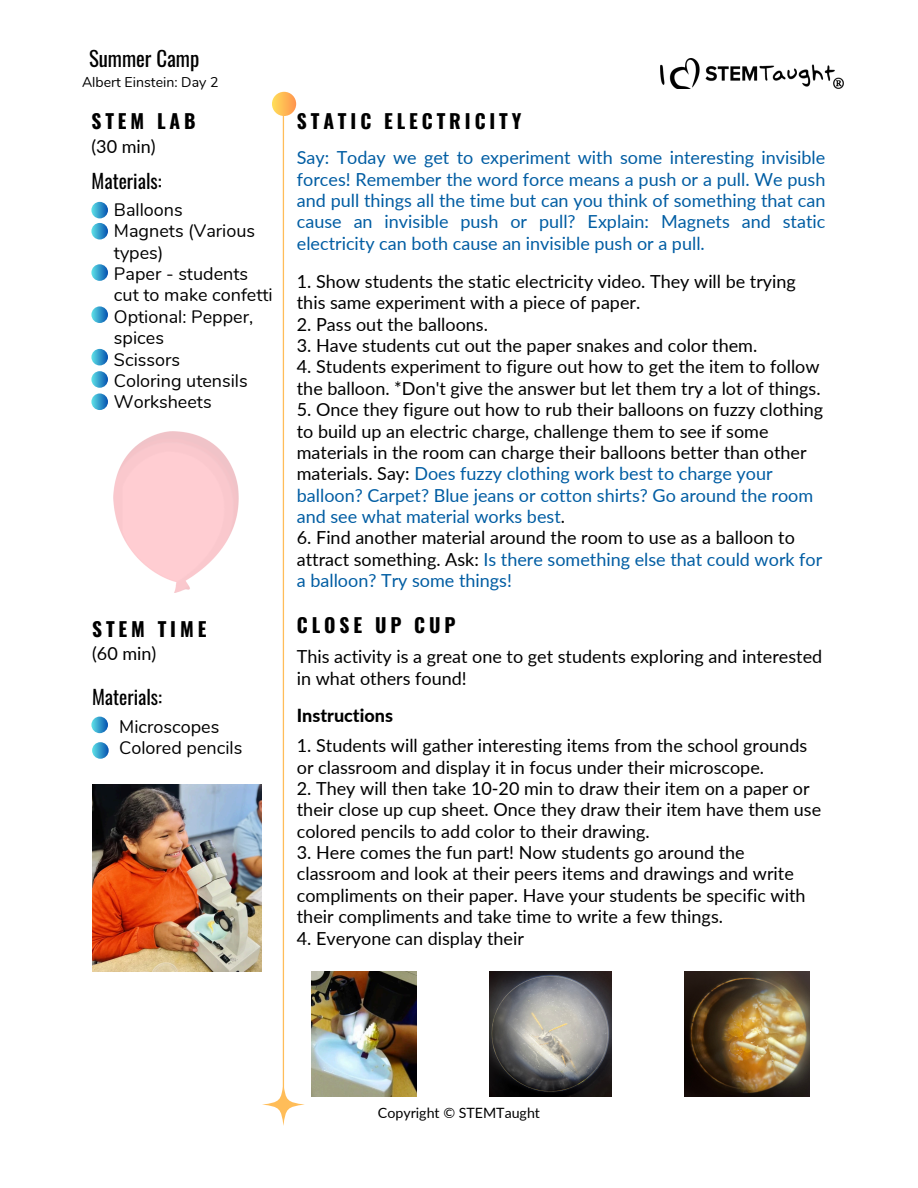
<style>
.page{position:relative;width:918px;height:1188px;background:#fff}
.page>*{position:absolute;margin:0;border:0;box-sizing:border-box;transform-origin:0 0}
.t1{font:20.85px "Oswald";color:#000}
.t2{font:700 19.5px "Oswald";letter-spacing:.2em;color:#000}
.t3{font:19.5px "Oswald";color:#000}
.t4{font:18px/21.3px "Lato";color:#000}
.t5{font:18px/21.3px "Lato";color:#015da3;text-align:justify}
.t6{font:18px/21.3px "Nunito";color:#000}
.t7{font:800 18px "Lato";color:#000}
.t8{font:14.25px "Lato";color:#000}
.t9{font:14.1px "Nunito";color:#000}
.s1{color:#015da3}
</style>
<div class="page">
<img style="left:660px;top:59px;width:184px;height:29px">
<svg style="left:262px;top:1083px;width:43px;height:43px"></svg>
<div style="left:272px;top:92px;width:24px;height:24px;background:linear-gradient(to right,#ffde5a,#ff994f);border-radius:50%"></div>
<hr style="left:283px;top:116px;width:1px;height:982px;background:#ffbd59">
<svg style="left:91px;top:202px;width:17px;height:16px"></svg>
<svg style="left:91px;top:371px;width:17px;height:17px"></svg>
<svg style="left:91px;top:306px;width:17px;height:17px"></svg>
<svg style="left:91px;top:264px;width:17px;height:17px"></svg>
<svg style="left:91px;top:349px;width:17px;height:16px"></svg>
<svg style="left:91px;top:393px;width:17px;height:17px"></svg>
<svg style="left:91px;top:223px;width:17px;height:17px"></svg>
<svg style="left:91px;top:717px;width:17px;height:16px"></svg>
<svg style="left:92px;top:742px;width:17px;height:17px"></svg>
<img style="left:114px;top:431px;width:125px;height:161px">
<img style="left:685px;top:972px;width:125px;height:125px">
<img style="left:489px;top:972px;width:123px;height:125px">
<img style="left:92px;top:785px;width:169px;height:187px">
<img style="left:311px;top:972px;width:105px;height:124px">
<h2 class="t1" style="left:89px;top:42px;width:112px">Summer Camp</h2>
<p class="t9" style="left:82px;top:72px;width:138px">Albert Einstein: Day 2</p>
<h4 class="t2" style="left:91px;top:106px;width:106px">STEM LAB</h4>
<h4 class="t4" style="left:91px;top:135px;width:66px">(30 min)</h4>
<h2 class="t3" style="left:92px;top:165px;width:72px">Materials:</h2>
<h4 class="t6" style="left:114px;top:199px;width:160px">Balloons<br>Magnets (Various types)<br>Paper - students cut to make confetti<br>Optional: Pepper, spices<br>Scissors<br>Coloring utensils</h4>
<h4 class="t6" style="left:114px;top:392px;width:99px">Worksheets</h4>
<p class="t2" style="left:92px;top:613px;width:116px">STEM TIME</p>
<p class="t4" style="left:92px;top:642px;width:66px">(60 min)</p>
<h3 class="t3" style="left:92px;top:682px;width:72px">Materials:</h3>
<h2 class="t6" style="left:119px;top:716px;width:125px">Microscopes<br>Colored pencils</h2>
<p class="t2" style="left:297px;top:106px;width:226px">STATIC ELECTRICITY</p>
<h1 class="t5" style="left:297px;top:147px;width:530px">Say: Today we get to experiment with some interesting invisible forces! Remember the word force means a push or a pull. We push and pull things all the time but can you think of something that can cause an invisible push or pull? Explain: Magnets and static electricity can both cause an invisible push or a pull.</h1>
<h1 class="t4" style="left:297px;top:270px;width:501px">1. Show students the static electricity video. They will be trying this same experiment with a piece of paper.</h1>
<h1 class="t4" style="left:297px;top:313px;width:193px">2. Pass out the balloons.</h1>
<h1 class="t4" style="left:297px;top:334px;width:462px">3. Have students cut out the paper snakes and color them.</h1>
<h1 class="t4" style="left:297px;top:356px;width:525px">4. Students experiment to figure out how to get the item to follow the balloon. *Don't give the answer but let them try a lot of things.</h1>
<h1 class="t4" style="left:297px;top:399px;width:528px">5. Once they figure out how to rub their balloons on fuzzy clothing to build up an electric charge, challenge them to see if some materials in the room can charge their balloons better than other materials. Say: <span class="s1">Does fuzzy clothing work best to charge your balloon? Carpet? Blue jeans or cotton shirts? Go around the room and see what material works best</span>.</h1>
<h1 class="t4" style="left:297px;top:527px;width:527px">6. Find another material around the room to use as a balloon to attract something. Ask: <span class="s1">Is there something else that could work for a balloon? Try some things!</span></h1>
<h1 class="t2" style="left:297px;top:610px;width:160px">CLOSE UP CUP</h1>
<h4 class="t4" style="left:297px;top:646px;width:527px">This activity is a great one to get students exploring and interested in what others found!</h4>
<h1 class="t7" style="left:297px;top:704px;width:98px">Instructions</h1>
<h4 class="t4" style="left:297px;top:735px;width:512px">1. Students will gather interesting items from the school grounds or classroom and display it in focus under their microscope.</h4>
<h4 class="t4" style="left:297px;top:777px;width:526px">2. They will then take 10-20 min to draw their item on a paper or their close up cup sheet. Once they draw their item have them use colored pencils to add color to their drawing.</h4>
<h4 class="t4" style="left:297px;top:841px;width:510px">3. Here comes the fun part! Now students go around the classroom and look at their peers items and drawings and write compliments on their paper. Have your students be specific with their compliments and take time to write a few things.</h4>
<h4 class="t4" style="left:297px;top:927px;width:229px">4. Everyone can display their</h4>
<p class="t8" style="left:378px;top:1104px;width:164px">Copyright © STEMTaught</p>
</div>
